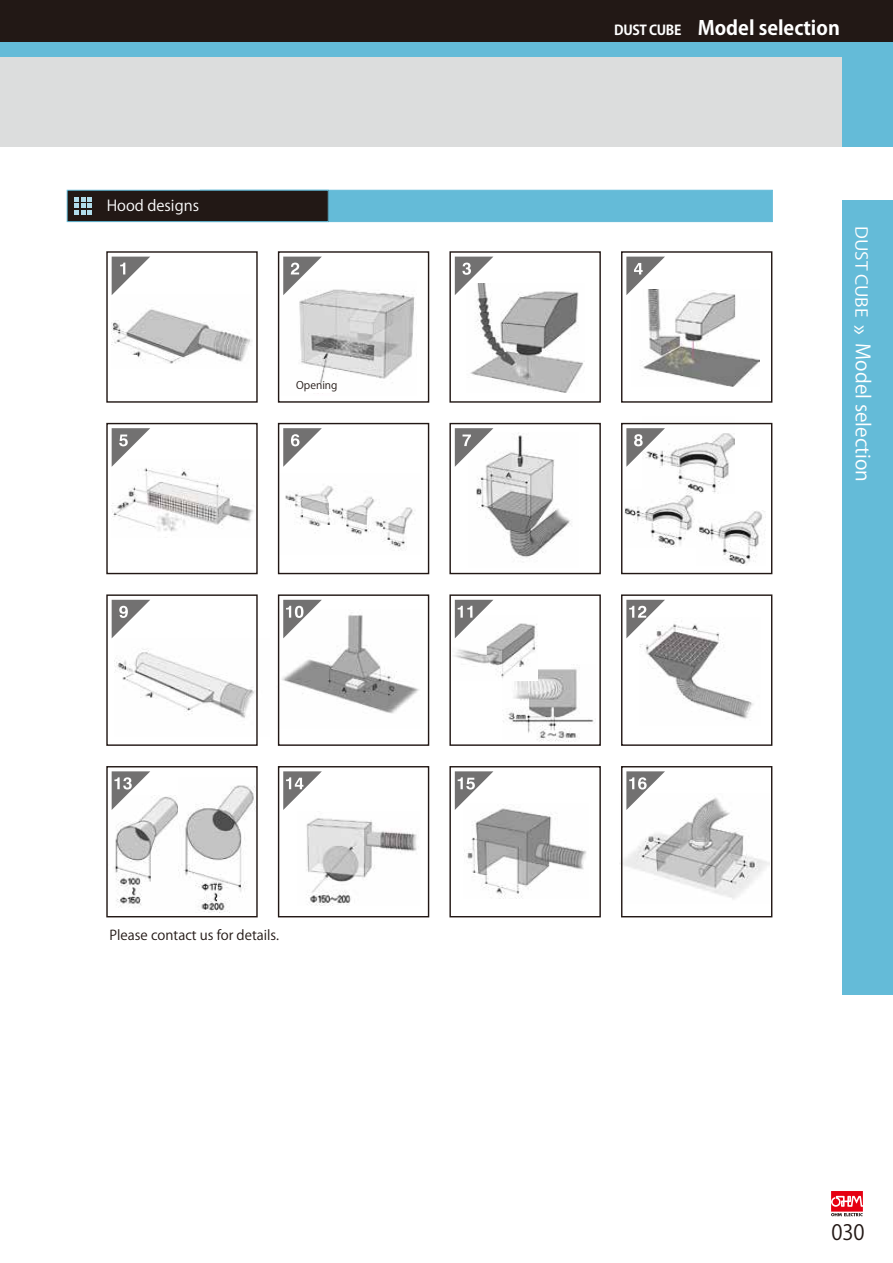
<style>
.page{position:relative;width:893px;height:1263px;background:#fff}
.page>*{position:absolute;margin:0;border:0;box-sizing:border-box;transform-origin:0 0}
.t1{font:22.5px "Koz Go Pro";color:#fff}
.t2{font:21px "Helvetica Bold 90 ms RKSJ H";color:#221815;scale:.96 1}
.t3{font:700 19.5px "Koz Go Pr 6 N";color:#fff}
.t4{font:19.5px "Gothic MB101 Pr 6 Bold 90 ms RKSJ H";color:#fff}
.t5{font:16.2px "Koz Go Pr 6 N";letter-spacing:-.01em;color:#fff;scale:1.11 1}
.t6{font:15px "Shin Go Pr 6 Medium 90 ms RKSJ H";color:#fff}
.t7{font:13.5px "Gothic BBB Pr 6 Medium 90 ms RKSJ H";color:#221815}
.t8{font:10.5px "Koz Go Pr 6 N";color:#221815}
.s1{font-size:13.5px}
</style>
<div class="page">
<div style="left:0;top:54px;width:849px;height:93px;background:#dcdddd"></div>
<div style="left:0;top:0;width:893px;height:42px;background:#221815"></div>
<div style="left:843px;top:51px;width:50px;height:943px;background:#64bbd8"></div>
<div style="left:0;top:42px;width:893px;height:15px;background:#64bbd8"></div>
<svg style="left:831px;top:1191px;width:32px;height:25px"></svg>
<div style="left:834px;top:147px;width:59px;height:53px;background:#fff"></div>
<div style="left:200px;top:190px;width:572px;height:32px;background:#64bbd8"></div>
<div style="left:67px;top:190px;width:261px;height:32px;background:#221815"></div>
<div style="left:67px;top:190px;width:261px;height:32px;border:1px solid #64bbd8"></div>
<svg style="left:74px;top:197px;width:18px;height:18px"></svg>
<img style="left:111px;top:795px;width:68px;height:113px">
<img style="left:181px;top:785px;width:74px;height:128px">
<img style="left:503px;top:669px;width:93px;height:72px">
<img style="left:454px;top:615px;width:83px;height:65px">
<img style="left:625px;top:493px;width:70px;height:54px">
<img style="left:698px;top:510px;width:67px;height:55px">
<img style="left:643px;top:422px;width:91px;height:71px">
<img style="left:112px;top:468px;width:142px;height:64px">
<img style="left:285px;top:485px;width:129px;height:66px">
<img style="left:476px;top:433px;width:95px;height:125px">
<img style="left:115px;top:648px;width:140px;height:70px">
<img style="left:277px;top:610px;width:142px;height:118px">
<img style="left:639px;top:621px;width:115px;height:98px">
<img style="left:306px;top:818px;width:111px;height:87px">
<img style="left:464px;top:808px;width:123px;height:91px">
<img style="left:620px;top:797px;width:150px;height:102px">
<img style="left:111px;top:294px;width:141px;height:70px">
<img style="left:299px;top:289px;width:116px;height:105px">
<img style="left:470px;top:291px;width:113px;height:101px">
<img style="left:642px;top:290px;width:118px;height:96px">
<svg style="left:112px;top:257px;width:38px;height:38px"></svg>
<div style="left:278px;top:251px;width:151px;height:152px;border:1px solid #221815"></div>
<svg style="left:283px;top:257px;width:39px;height:38px"></svg>
<div style="left:449px;top:251px;width:152px;height:152px;border:1px solid #221815"></div>
<svg style="left:455px;top:257px;width:38px;height:38px"></svg>
<div style="left:621px;top:251px;width:151px;height:152px;border:1px solid #221815"></div>
<svg style="left:626px;top:257px;width:39px;height:38px"></svg>
<div style="left:106px;top:423px;width:152px;height:151px;border:1px solid #221815"></div>
<svg style="left:112px;top:428px;width:38px;height:39px"></svg>
<div style="left:278px;top:423px;width:151px;height:151px;border:1px solid #221815"></div>
<svg style="left:283px;top:428px;width:39px;height:39px"></svg>
<div style="left:449px;top:423px;width:152px;height:151px;border:1px solid #221815"></div>
<svg style="left:455px;top:428px;width:38px;height:39px"></svg>
<div style="left:621px;top:423px;width:151px;height:151px;border:1px solid #221815"></div>
<svg style="left:626px;top:428px;width:39px;height:39px"></svg>
<div style="left:106px;top:594px;width:152px;height:152px;border:1px solid #221815"></div>
<svg style="left:112px;top:600px;width:38px;height:38px"></svg>
<div style="left:278px;top:594px;width:151px;height:152px;border:1px solid #221815"></div>
<svg style="left:283px;top:600px;width:39px;height:38px"></svg>
<div style="left:449px;top:594px;width:152px;height:152px;border:1px solid #221815"></div>
<svg style="left:455px;top:600px;width:38px;height:38px"></svg>
<div style="left:621px;top:594px;width:151px;height:152px;border:1px solid #221815"></div>
<svg style="left:626px;top:600px;width:39px;height:38px"></svg>
<div style="left:106px;top:766px;width:152px;height:151px;border:1px solid #221815"></div>
<svg style="left:112px;top:771px;width:38px;height:39px"></svg>
<div style="left:278px;top:766px;width:151px;height:151px;border:1px solid #221815"></div>
<svg style="left:283px;top:771px;width:39px;height:39px"></svg>
<div style="left:449px;top:766px;width:152px;height:151px;border:1px solid #221815"></div>
<svg style="left:455px;top:771px;width:38px;height:39px"></svg>
<div style="left:621px;top:766px;width:151px;height:151px;border:1px solid #221815"></div>
<svg style="left:626px;top:771px;width:39px;height:39px"></svg>
<div style="left:302px;top:385px;width:37px;height:8px;background:#fff"></div>
<p class="t6" style="left:107px;top:197px;width:94px">Hood designs</p>
<p class="t8" style="left:296px;top:379px;width:43px">Opening</p>
<p class="t7" style="left:110px;top:927px;width:171px">Please contact us for details.</p>
<p class="t3" style="left:614px;top:17px;width:227px"><span class="s1">DUST CUBE</span> Model selection</p>
<p class="t5" style="left:871px;top:226px;width:83px;rotate:90deg">DUST CUBE</p>
<p class="t4" style="left:874px;top:343px;width:140px;rotate:90deg">Model selection</p>
<p class="t1" style="left:843px;top:335px;width:12px;rotate:-90deg">«</p>
<p class="t2" style="left:831px;top:1220px;width:36px">030</p>
</div>
